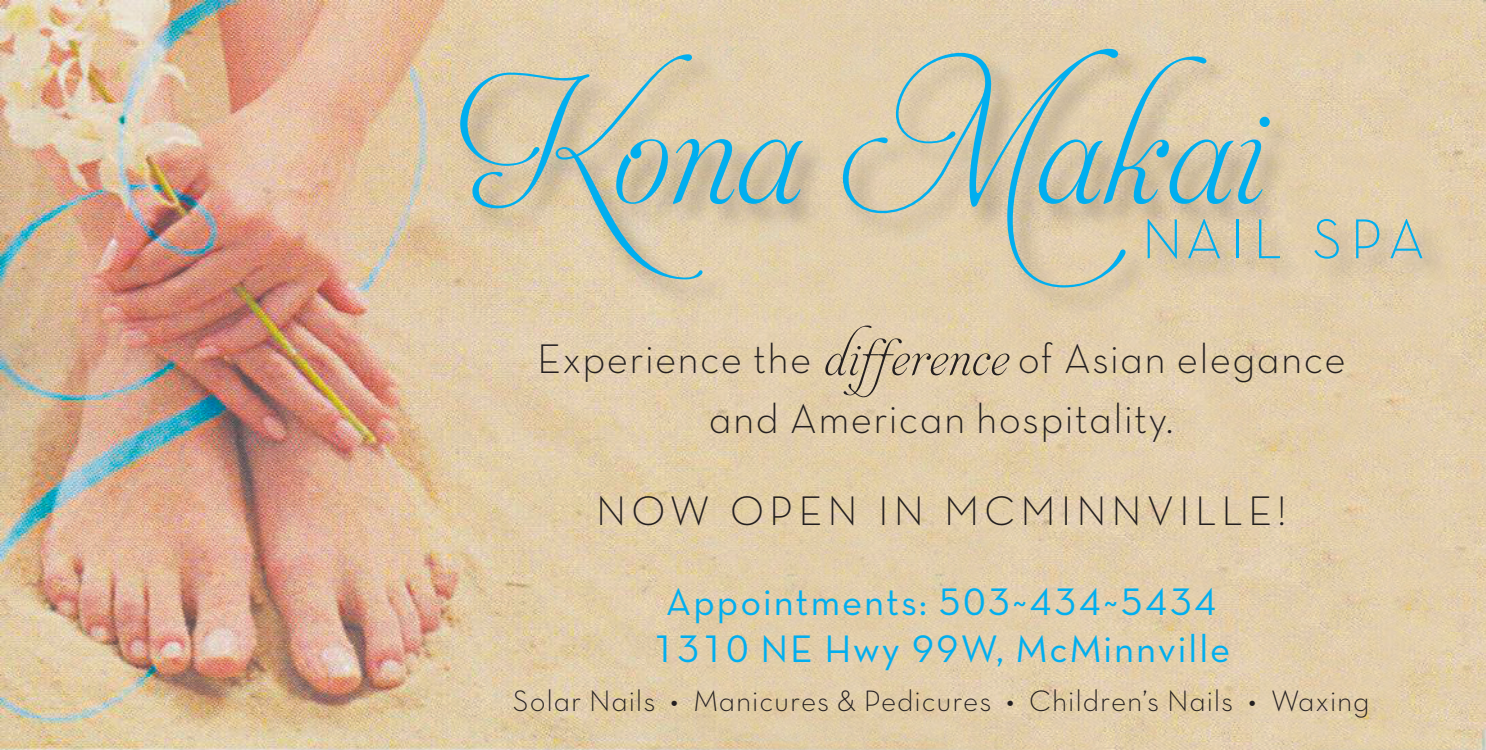
<style>
.page{position:relative;width:1486px;height:750px;background:#fff}
.page>*{position:absolute;margin:0;border:0;box-sizing:border-box;transform-origin:0 0}
.t1{font:124.2px "Aphrodite Slim Text";color:#00aeef}
.t2{font:57px "Neutra Text Light SC";letter-spacing:.14em;color:#00aeef}
.t3{font:42px/60px "Neutra Text TF Light Alt";letter-spacing:.03em;color:#231f20}
.t4{font:42px "Neutra Text Light SC";letter-spacing:.12em;color:#231f20}
.t5{font:39px "Neutra Text TF Book Alt";letter-spacing:.05em;color:#00aeef}
.t6{font:30px "Neutra Text TF Light Alt";letter-spacing:.03em;color:#231f20}
</style>
<div class="page">
<img style="left:0;top:0;width:669px;height:750px">
<img style="left:669px;top:0;width:817px;height:750px">
<div style="left:458px;top:46px;width:992px;height:271px;background:#231f20;opacity:.35"></div>
<svg style="left:823px;top:325px;width:187px;height:84px;background:#d4c1a1"></svg>
<p class="t1" style="left:440px;top:87px;width:826px">Kona Makai</p>
<p class="t2" style="left:1142px;top:204px;width:285px">NAIL SPA</p>
<p class="t3" style="left:709px;top:327px;width:638px;text-indent:309px">of Asian elegance and American hospitality.</p>
<p class="t3" style="left:537px;top:327px;width:276px">Experience the</p>
<p class="t4" style="left:596px;top:484px;width:692px">NOW OPEN IN MCMINNVILLE!</p>
<p class="t5" style="left:666px;top:578px;width:552px">Appointments: 503~434~5434</p>
<p class="t5" style="left:652px;top:624px;width:579px">1310 NE Hwy 99W, McMinnville</p>
<p class="t6" style="left:513px;top:682px;width:858px">Solar Nails • Manicures &amp; Pedicures • Children’s Nails • Waxing</p>
</div>
